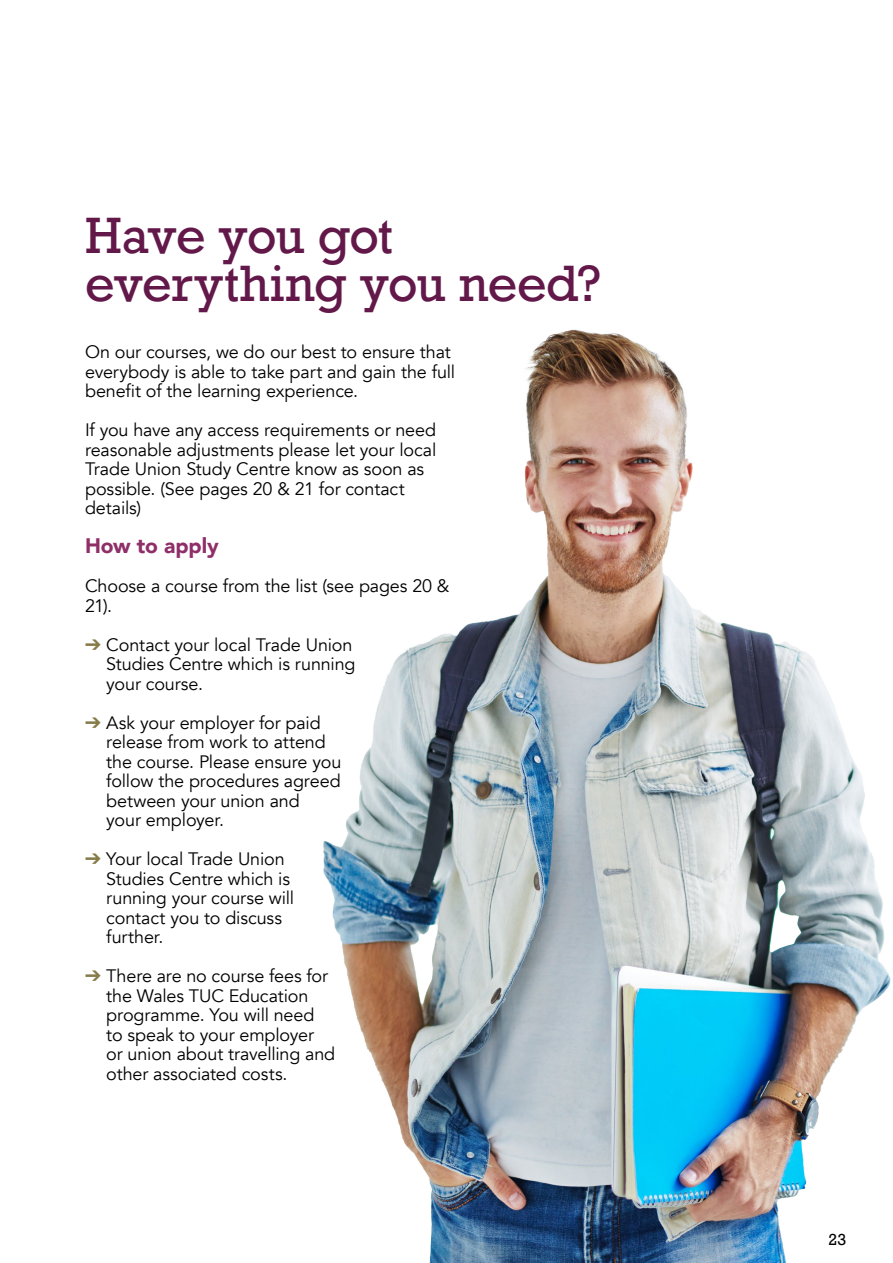
<style>
.page{position:relative;width:893px;height:1263px;background:#fff}
.page>*{position:absolute;margin:0;border:0;box-sizing:border-box;transform-origin:0 0}
.t1{font:48px/48px "Rockwell";letter-spacing:-.02em;color:#63184a}
.t2{font:900 21px "Avenir";letter-spacing:-.005em;color:#8f2f68}
.t3{font:18px/19.5px "Avenir";letter-spacing:-.01em;color:#000}
.t4{font:15px "Rockwell";color:#000}
.s1{color:#867b49}
</style>
<div class="page">
<img style="left:323px;top:329px;width:568px;height:934px">
<h1 class="t1" style="left:85px;top:213px;width:518px">Have you got everything you need?</h1>
<p class="t3" style="left:85px;top:342px;width:372px">On our courses, we do our best to ensure that everybody is able to take part and gain the full benefit of the learning experience.</p>
<p class="t3" style="left:85px;top:420px;width:353px">If you have any access requirements or need reasonable adjustments please let your local Trade Union Study Centre know as soon as possible. (See pages 20 &amp; 21 for contact details)</p>
<p class="t2" style="left:85px;top:528px;width:135px">How to apply</p>
<p class="t3" style="left:85px;top:576px;width:366px">Choose a course from the list (see pages 20 &amp;<br>21).</p>
<p class="t3" style="left:106px;top:635px;width:251px;text-indent:-21px"><span class="s1">➔</span> Contact your local Trade Union<br>Studies Centre which is running your course.</p>
<p class="t3" style="left:106px;top:713px;width:237px;text-indent:-21px"><span class="s1">➔</span> Ask your employer for paid release from work to attend the course. Please ensure you follow the procedures agreed between your union and<br>your employer.</p>
<p class="t3" style="left:106px;top:849px;width:189px;text-indent:-21px"><span class="s1">➔</span> Your local Trade Union<br>Studies Centre which is running your course will contact you to discuss further.</p>
<p class="t3" style="left:106px;top:966px;width:230px;text-indent:-21px"><span class="s1">➔</span> There are no course fees for the Wales TUC Education programme. You will need to speak to your employer<br>or union about travelling and other associated costs.</p>
<p class="t4" style="left:829px;top:1230px;width:19px">23</p>
</div>
